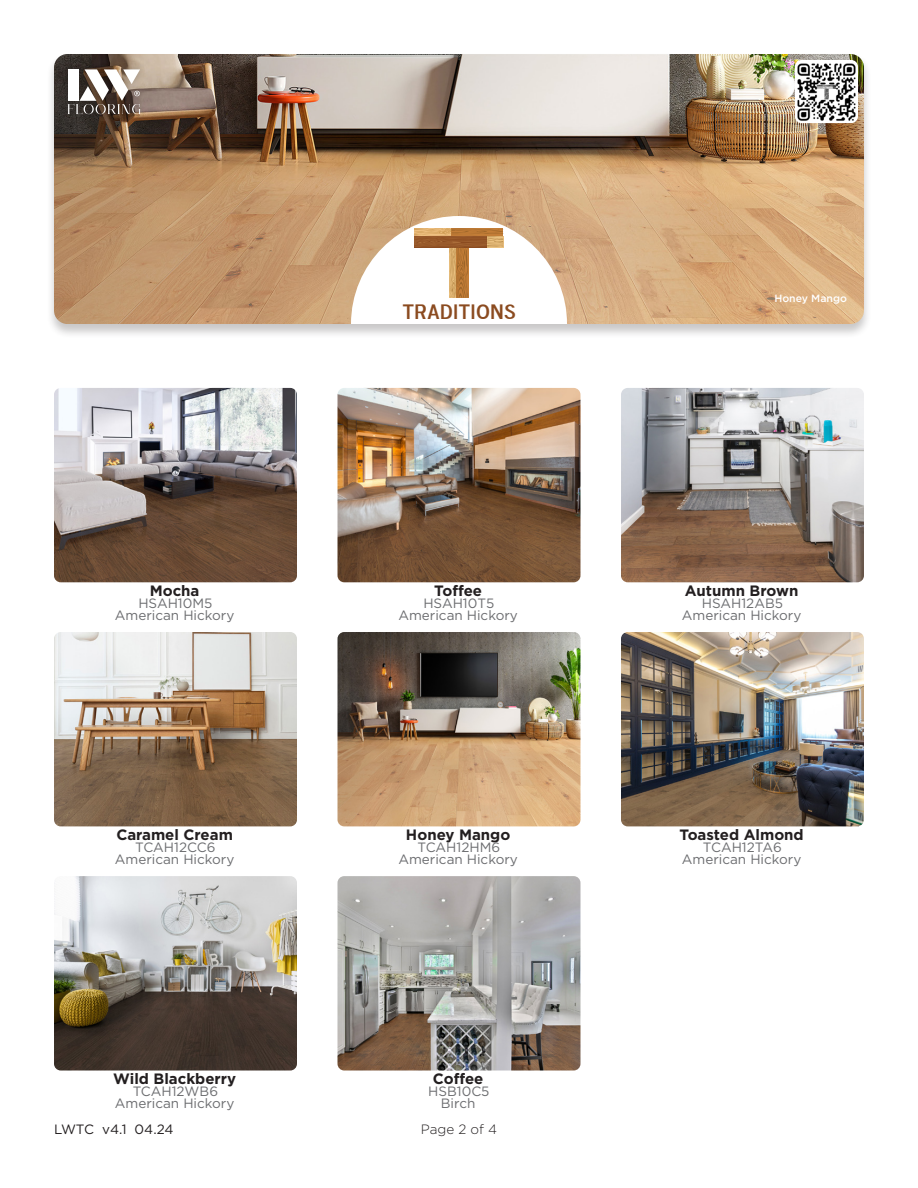
<style>
.page{position:relative;width:918px;height:1188px;background:#fff}
.page>*{position:absolute;margin:0;border:0;box-sizing:border-box;transform-origin:0 0}
.t1{font:20.7px "Blue Highway D Type";color:#8b4b20;scale:1.24 1}
.t2{font:700 15px "Gotham";color:#231f20}
.t3{font:13.5px/12px "Gotham";color:#6c6d70;text-align:center}
.t4{font:13.5px "Gotham";letter-spacing:-.015em;color:#231f20}
.t5{font:300 13.5px "Gotham";color:#231f20}
.t6{font:500 10.5px "Gotham";color:#fff}
</style>
<div class="page">
<img style="left:54px;top:632px;width:243px;height:194px">
<img style="left:338px;top:632px;width:242px;height:194px">
<img style="left:621px;top:632px;width:243px;height:194px">
<img style="left:54px;top:876px;width:243px;height:195px">
<img style="left:338px;top:876px;width:242px;height:195px">
<img style="left:338px;top:388px;width:242px;height:194px">
<img style="left:54px;top:388px;width:243px;height:194px">
<img style="left:621px;top:388px;width:243px;height:194px">
<div style="left:46px;top:52px;width:826px;height:287px;background:#231f20;opacity:.25"></div>
<img style="left:54px;top:54px;width:810px;height:270px">
<svg style="left:351px;top:216px;width:216px;height:108px"></svg>
<div style="left:60px;top:62px;width:88px;height:59px;background:#231f20;opacity:.25"></div>
<svg style="left:68px;top:69px;width:72px;height:45px"></svg>
<img style="left:795px;top:60px;width:63px;height:63px">
<h1 class="t1" style="left:402px;top:299px;width:93px">TRADITIONS</h1>
<p class="t2" style="left:150px;top:581px;width:51px">Mocha</p>
<p class="t3" style="left:115px;top:597px;width:121px">HSAH10M5<br>American Hickory</p>
<p class="t2" style="left:434px;top:581px;width:49px">Toffee</p>
<p class="t3" style="left:398px;top:597px;width:121px">HSAH10T5<br>American Hickory</p>
<p class="t2" style="left:116px;top:825px;width:118px">Caramel Cream</p>
<p class="t3" style="left:115px;top:841px;width:121px">TCAH12CC6<br>American Hickory</p>
<p class="t2" style="left:406px;top:825px;width:106px">Honey Mango</p>
<p class="t3" style="left:398px;top:841px;width:121px">TCAH12HM6<br>American Hickory</p>
<p class="t2" style="left:113px;top:1069px;width:124px">Wild Blackberry</p>
<p class="t3" style="left:115px;top:1085px;width:121px">TCAH12WB6<br>American Hickory</p>
<p class="t2" style="left:433px;top:1069px;width:52px">Coffee</p>
<p class="t3" style="left:428px;top:1085px;width:63px">HSB10C5<br>Birch</p>
<p class="t4" style="left:54px;top:1121px;width:121px">LWTC v4.1 04.24</p>
<p class="t5" style="left:421px;top:1121px;width:78px">Page 2 of 4</p>
<p class="t6" style="left:774px;top:291px;width:74px">Honey Mango</p>
<p class="t2" style="left:685px;top:581px;width:115px">Autumn Brown</p>
<p class="t3" style="left:682px;top:597px;width:121px">HSAH12AB5<br>American Hickory</p>
<p class="t2" style="left:680px;top:825px;width:126px">Toasted Almond</p>
<p class="t3" style="left:682px;top:841px;width:121px">TCAH12TA6<br>American Hickory</p>
</div>
